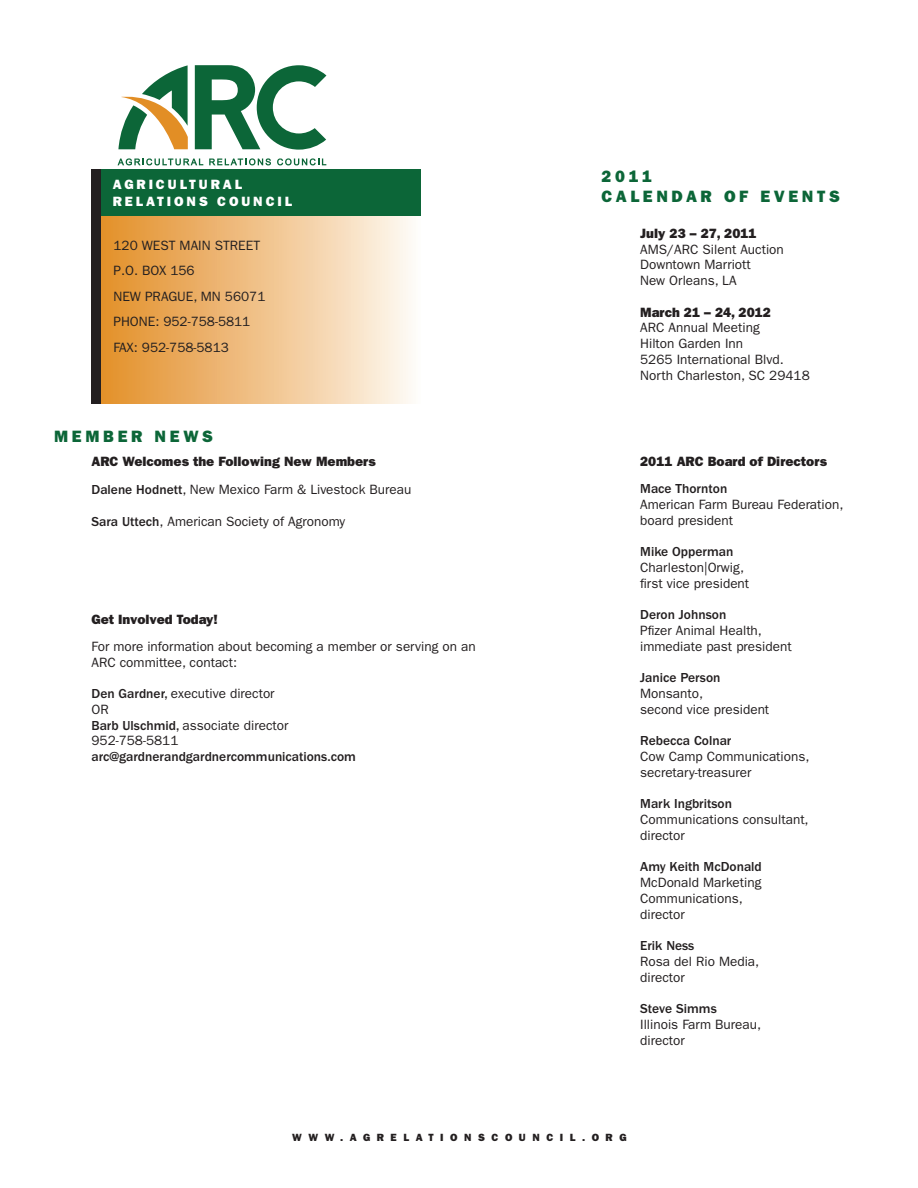
<style>
.page{position:relative;width:918px;height:1188px;background:#fff}
.page>*{position:absolute;margin:0;border:0;box-sizing:border-box;transform-origin:0 0}
.t1{font:16.5px/19.8px "ITC Franklin Gothic Std Hvy";letter-spacing:.22em;color:#0c6638}
.t2{font:13.5px/15.8px "ITC Franklin Gothic Std";color:#231f20}
.t3{font:500 13.5px "ITC Franklin Gothic Std";color:#231f20}
.t4{font:13.5px "ITC Franklin Gothic Std Hvy";color:#231f20}
.t5{font:13.5px/16.2px "ITC Franklin Gothic Std Hvy";letter-spacing:.22em;color:#fff}
.t6{font:10.5px "ITC Franklin Gothic Std Hvy";letter-spacing:.625em;color:#231f20}
.s1{font-weight:500}
</style>
<div class="page">
<div style="left:92px;top:170px;width:329px;height:234px;background:linear-gradient(to right,#e28b21,#fefaf4)"></div>
<svg style="left:118px;top:65px;width:70px;height:84px"></svg>
<svg style="left:195px;top:65px;width:131px;height:85px"></svg>
<svg style="left:118px;top:158px;width:85px;height:7px"></svg>
<svg style="left:209px;top:158px;width:62px;height:7px"></svg>
<svg style="left:277px;top:158px;width:49px;height:7px"></svg>
<div style="left:92px;top:170px;width:329px;height:46px;background:#0c6638"></div>
<div style="left:92px;top:170px;width:9px;height:234px;background:#231f20"></div>
<p class="t5" style="left:113px;top:177px;width:181px">AGRICULTURAL<br>RELATIONS COUNCIL</p>
<p class="t2" style="left:114px;top:233px;width:153px;line-height:25.5px">120 WEST MAIN STREET<br>P.O. BOX 156<br>NEW PRAGUE, MN 56071<br>PHONE: 952-758-5811<br>FAX: 952-758-5813</p>
<p class="t1" style="left:54px;top:426px;width:161px">MEMBER NEWS</p>
<p class="t4" style="left:92px;top:454px;width:286px">ARC Welcomes the Following New Members</p>
<p class="t2" style="left:92px;top:482px;width:321px"><span class="s1">Dalene Hodnett</span>, New Mexico Farm &amp; Livestock Bureau</p>
<p class="t2" style="left:92px;top:514px;width:255px"><span class="s1">Sara Uttech</span>, American Society of Agronomy</p>
<p class="t4" style="left:92px;top:611px;width:128px">Get Involved Today!</p>
<p class="t2" style="left:92px;top:638px;width:386px">For more information about becoming a member or serving on an<br>ARC committee, contact:</p>
<p class="t2" style="left:92px;top:686px;width:198px"><span class="s1">Den Gardner,</span> executive director<br>OR<br><span class="s1">Barb Ulschmid,</span> associate director<br>952-758-5811</p>
<p class="t3" style="left:92px;top:749px;width:266px">arc@gardnerandgardnercommunications.com</p>
<p class="t1" style="left:602px;top:166px;width:240px">2011<br>CALENDAR OF EVENTS</p>
<p class="t4" style="left:640px;top:225px;width:118px">July 23 – 27, 2011</p>
<p class="t2" style="left:640px;top:241px;width:145px">AMS/ARC Silent Auction<br>Downtown Marriott<br>New Orleans, LA</p>
<p class="t4" style="left:640px;top:304px;width:132px">March 21 – 24, 2012</p>
<p class="t2" style="left:640px;top:320px;width:171px">ARC Annual Meeting<br>Hilton Garden Inn<br>5265 International Blvd.<br>North Charleston, SC 29418</p>
<p class="t4" style="left:640px;top:454px;width:188px">2011 ARC Board of Directors</p>
<p class="t3" style="left:640px;top:481px;width:89px">Mace Thornton</p>
<p class="t2" style="left:640px;top:497px;width:205px">American Farm Bureau Federation, board president</p>
<p class="t3" style="left:640px;top:544px;width:95px">Mike Opperman</p>
<p class="t2" style="left:640px;top:560px;width:111px">Charleston|Orwig, first vice president</p>
<p class="t3" style="left:640px;top:607px;width:88px">Deron Johnson</p>
<p class="t2" style="left:640px;top:623px;width:153px">Pfizer Animal Health, immediate past president</p>
<p class="t3" style="left:640px;top:670px;width:82px">Janice Person</p>
<p class="t2" style="left:640px;top:686px;width:131px">Monsanto,<br>second vice president</p>
<p class="t3" style="left:640px;top:733px;width:93px">Rebecca Colnar</p>
<p class="t2" style="left:640px;top:749px;width:171px">Cow Camp Communications, secretary-treasurer</p>
<p class="t3" style="left:640px;top:796px;width:93px">Mark Ingbritson</p>
<p class="t2" style="left:640px;top:812px;width:170px">Communications consultant, director</p>
<p class="t3" style="left:640px;top:859px;width:123px">Amy Keith McDonald</p>
<p class="t2" style="left:640px;top:875px;width:123px">McDonald Marketing<br>Communications, director</p>
<p class="t3" style="left:640px;top:938px;width:56px">Erik Ness</p>
<p class="t2" style="left:640px;top:953px;width:121px">Rosa del Rio Media, director</p>
<p class="t3" style="left:640px;top:1001px;width:78px">Steve Simms</p>
<p class="t2" style="left:640px;top:1016px;width:122px">Illinois Farm Bureau, director</p>
<p class="t6" style="left:292px;top:1131px;width:336px">WWW.AGRELATIONSCOUNCIL.ORG</p>
</div>
